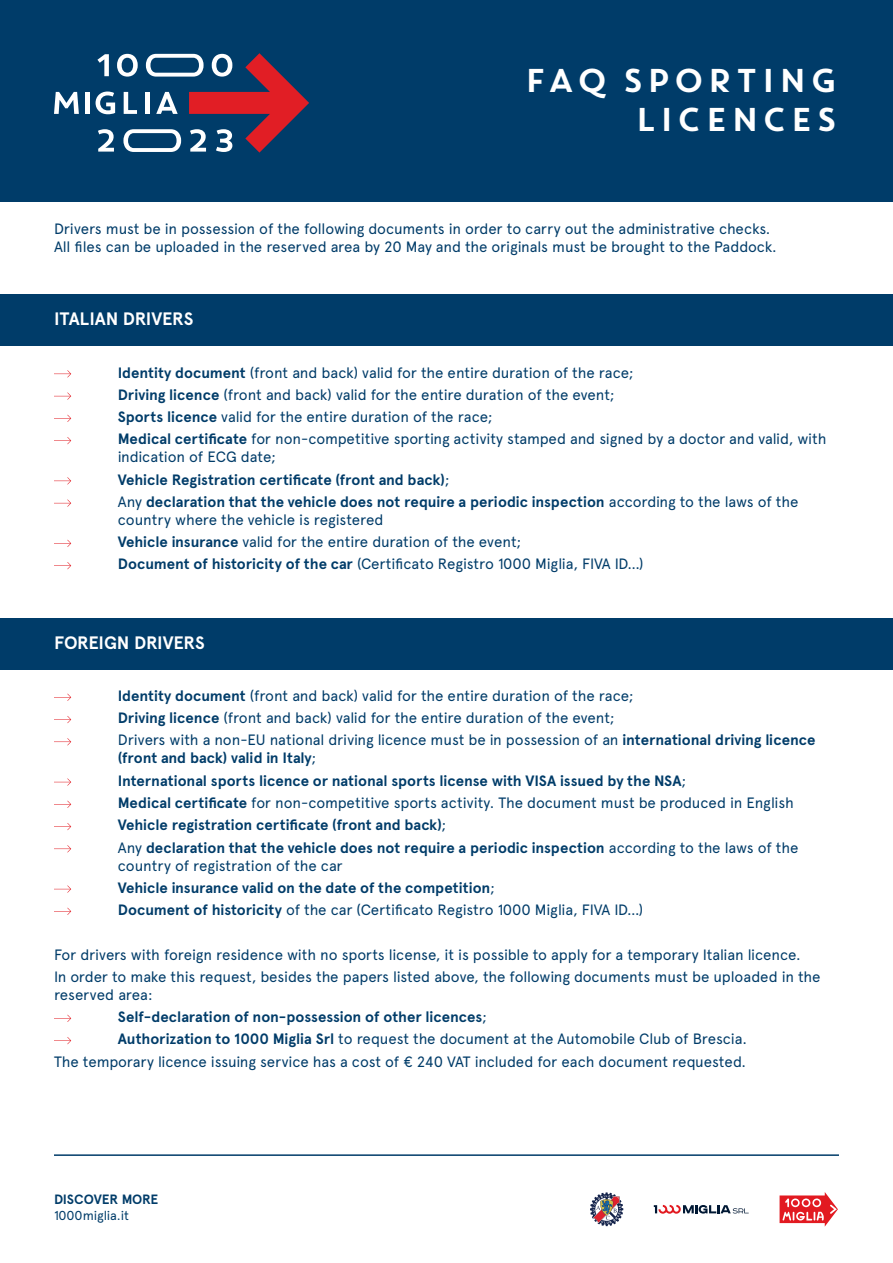
<style>
.page{position:relative;width:893px;height:1263px;background:#fff}
.page>*{position:absolute;margin:0;border:0;box-sizing:border-box;transform-origin:0 0}
.t1{font:33px/39.6px "Core Circus";color:#fff;text-align:right}
.t2{font:700 18px "Apercu Pro";letter-spacing:-.015em;color:#fff}
.t3{font:15px/18px "Apercu Pro";letter-spacing:-.01em;color:#003c69}
.t4{font:700 15px/18px "Apercu Pro";color:#003c69}
.t5{font:700 13.5px "Apercu Pro";letter-spacing:-.015em;color:#003c69}
.t6{font:12.9px "Apercu Pro";letter-spacing:-.005em;color:#003c69}
.s1{font-weight:700}
.s2{font-weight:400}
</style>
<div class="page">
<div style="left:0;top:0;width:893px;height:202px;background:#003c69"></div>
<hr style="left:54px;top:1154px;width:785px;height:2px;background:#003c69">
<svg style="left:779px;top:1192px;width:59px;height:35px"></svg>
<svg style="left:590px;top:1192px;width:34px;height:34px"></svg>
<svg style="left:654px;top:1205px;width:95px;height:9px"></svg>
<svg style="left:54px;top:92px;width:25px;height:22px"></svg>
<div style="left:85px;top:92px;width:5px;height:22px;background:#fff"></div>
<svg style="left:96px;top:53px;width:213px;height:100px"></svg>
<div style="left:0;top:295px;width:893px;height:51px;background:#003c69"></div>
<div style="left:0;top:618px;width:893px;height:51px;background:#003c69"></div>
<svg style="left:54px;top:370px;width:17px;height:7px"></svg>
<svg style="left:54px;top:392px;width:17px;height:8px"></svg>
<svg style="left:54px;top:415px;width:17px;height:7px"></svg>
<svg style="left:54px;top:437px;width:17px;height:7px"></svg>
<svg style="left:54px;top:477px;width:17px;height:7px"></svg>
<svg style="left:54px;top:499px;width:17px;height:8px"></svg>
<svg style="left:54px;top:540px;width:17px;height:7px"></svg>
<svg style="left:54px;top:562px;width:17px;height:7px"></svg>
<svg style="left:54px;top:694px;width:17px;height:7px"></svg>
<svg style="left:54px;top:716px;width:17px;height:7px"></svg>
<svg style="left:54px;top:738px;width:17px;height:7px"></svg>
<svg style="left:54px;top:778px;width:17px;height:8px"></svg>
<svg style="left:54px;top:801px;width:17px;height:7px"></svg>
<svg style="left:54px;top:823px;width:17px;height:7px"></svg>
<svg style="left:54px;top:845px;width:17px;height:7px"></svg>
<svg style="left:54px;top:885px;width:17px;height:8px"></svg>
<svg style="left:54px;top:908px;width:17px;height:7px"></svg>
<svg style="left:54px;top:1015px;width:17px;height:7px"></svg>
<svg style="left:54px;top:1037px;width:17px;height:7px"></svg>
<p class="t1" style="left:523px;top:59px;width:317px">FAQ SPORTING<br>LICENCES</p>
<p class="t3" style="left:54px;top:219px;width:718px">Drivers must be in possession of the following documents in order to carry out the administrative checks.</p>
<p class="t3" style="left:54px;top:237px;width:724px">All files can be uploaded in the reserved area by 20 May and the originals must be brought to the Paddock.</p>
<p class="t2" style="left:54px;top:306px;width:141px">ITALIAN DRIVERS</p>
<p class="t3" style="left:118px;top:362px;width:517px"><span class="s1">Identity document</span> (front and back) valid for the entire duration of the race;</p>
<p class="t3" style="left:118px;top:384px;width:499px"><span class="s1">Driving licence</span> (front and back) valid for the entire duration of the event;</p>
<p class="t3" style="left:118px;top:407px;width:376px"><span class="s1">Sports licence</span> valid for the entire duration of the race;</p>
<p class="t3" style="left:118px;top:429px;width:710px"><span class="s1">Medical certificate</span> for non-competitive sporting activity stamped and signed by a doctor and valid, with indication of ECG date;</p>
<p class="t4" style="left:118px;top:470px;width:333px">Vehicle Registration certificate (front and back)<span class="s2">;</span></p>
<p class="t3" style="left:118px;top:491px;width:682px">Any <span class="s1">declaration that the vehicle does not require a periodic inspection</span> according to the laws of the country where the vehicle is registered</p>
<p class="t3" style="left:118px;top:532px;width:405px"><span class="s1">Vehicle insurance</span> valid for the entire duration of the event;</p>
<p class="t3" style="left:118px;top:554px;width:527px"><span class="s1">Document of historicity of the car</span> (Certificato Registro 1000 Miglia, FIVA ID…)</p>
<p class="t2" style="left:54px;top:629px;width:152px">FOREIGN DRIVERS</p>
<p class="t3" style="left:118px;top:686px;width:517px"><span class="s1">Identity document</span> (front and back) valid for the entire duration of the race;</p>
<p class="t3" style="left:118px;top:708px;width:499px"><span class="s1">Driving licence</span> (front and back) valid for the entire duration of the event;</p>
<p class="t3" style="left:118px;top:730px;width:699px">Drivers with a non-EU national driving licence must be in possession of an <span class="s1">international driving licence (front and back) valid in Italy</span>;</p>
<p class="t4" style="left:118px;top:771px;width:570px">International sports licence or national sports license with VISA issued by the NSA<span class="s2">;</span></p>
<p class="t3" style="left:118px;top:793px;width:678px"><span class="s1">Medical certificate</span> for non-competitive sports activity. The document must be produced in English</p>
<p class="t4" style="left:118px;top:816px;width:330px">Vehicle registration certificate (front and back)<span class="s2">;</span></p>
<p class="t4" style="left:118px;top:838px;width:682px"><span class="s2">Any</span> declaration that the vehicle does not require a periodic inspection <span class="s2">according to the laws of the country of registration of the car</span></p>
<p class="t4" style="left:118px;top:878px;width:379px">Vehicle insurance valid on the date of the competition<span class="s2">;</span></p>
<p class="t3" style="left:118px;top:900px;width:527px"><span class="s1">Document of historicity</span> of the car (Certificato Registro 1000 Miglia, FIVA ID…)</p>
<p class="t3" style="left:54px;top:944px;width:748px">For drivers with foreign residence with no sports license, it is possible to apply for a temporary Italian licence.</p>
<p class="t3" style="left:54px;top:966px;width:768px">In order to make this request, besides the papers listed above, the following documents must be uploaded in the reserved area:</p>
<p class="t4" style="left:118px;top:1007px;width:371px">Self-declaration of non-possession of other licences<span class="s2">;</span></p>
<p class="t3" style="left:118px;top:1029px;width:631px"><span class="s1">Authorization to 1000 Miglia Srl</span> to request the document at the Automobile Club of Brescia.</p>
<p class="t3" style="left:54px;top:1051px;width:694px">The temporary licence issuing service has a cost of € 240 VAT included for each document requested.</p>
<p class="t5" style="left:54px;top:1189px;width:106px">DISCOVER MORE</p>
<p class="t6" style="left:54px;top:1206px;width:77px">1000miglia.it</p>
</div>
